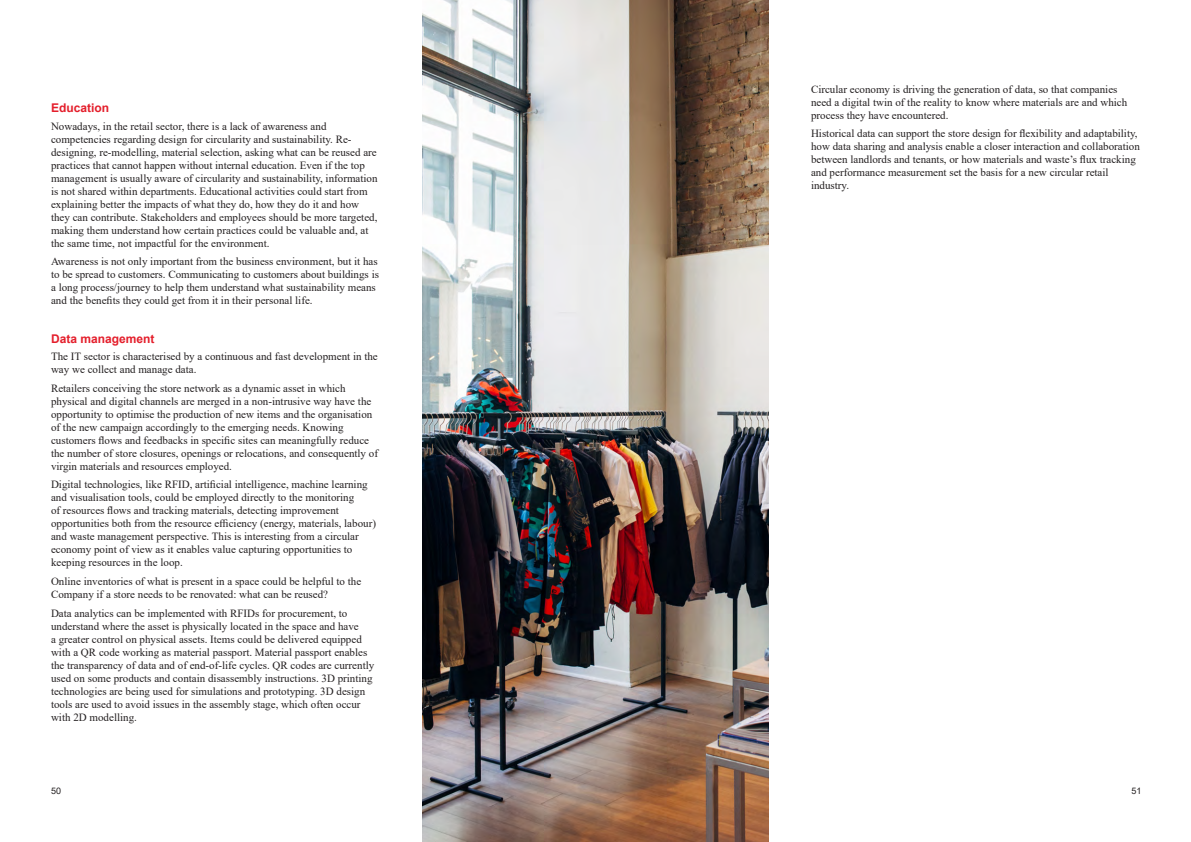
<style>
.page{position:relative;width:1191px;height:842px;background:#fff}
.page>*{position:absolute;margin:0;border:0;box-sizing:border-box;transform-origin:0 0}
.Heading_1{font:700 12px "Arial";color:#e41e2b}
.Body_copy{font:11px/13px "Times New Roman";color:#231f20}
.t1{font:9px "Arial";color:#231f20}
</style>
<div class="page">
<img style="left:422px;top:0;width:347px;height:842px">
<p class="Heading_1" style="left:51px;top:100px;width:60px">Education</p>
<p class="Body_copy" style="left:51px;top:119px;width:328px">Nowadays, in the retail sector, there is a lack of awareness and competencies regarding design for circularity and sustainability. Re&shy;designing, re-modelling, material selection, asking what can be reused are practices that cannot happen without internal education. Even if the top management is usually aware of circularity and sustainability, information is not shared within departments. Educational activities could start from explaining better the impacts of what they do, how they do it and how they can contribute. Stakeholders and employees should be more targeted, making them understand how certain practices could be valuable and, at the same time, not impactful for the environment.</p>
<p class="Body_copy" style="left:51px;top:255px;width:329px">Awareness is not only important from the business environment, but it has to be spread to customers. Communicating to customers about buildings is a long process/journey to help them understand what sustainability means and the benefits they could get from it in their personal life.</p>
<p class="Heading_1" style="left:51px;top:330px;width:105px">Data management</p>
<p class="Body_copy" style="left:51px;top:349px;width:328px">The IT sector is characterised by a continuous and fast development in the way we collect and manage data.</p>
<p class="Body_copy" style="left:51px;top:381px;width:328px">Retailers conceiving the store network as a dynamic asset in which physical and digital channels are merged in a non-intrusive way have the opportunity to optimise the production of new items and the organisation of the new campaign accordingly to the emerging needs. Knowing customers flows and feedbacks in specific sites can meaningfully reduce the number of store closures, openings or relocations, and consequently of virgin materials and resources employed.</p>
<p class="Body_copy" style="left:51px;top:478px;width:326px">Digital technologies, like RFID, artificial intelligence, machine learning and visualisation tools, could be employed directly to the monitoring<br>of resources flows and tracking materials, detecting improvement opportunities both from the resource efficiency (energy, materials, labour) and waste management perspective. This is interesting from a circular economy point of view as it enables value capturing opportunities to keeping resources in the loop.</p>
<p class="Body_copy" style="left:51px;top:574px;width:312px">Online inventories of what is present in a space could be helpful to the<br>Company if a store needs to be renovated: what can be reused?</p>
<p class="Body_copy" style="left:51px;top:606px;width:325px">Data analytics can be implemented with RFIDs for procurement, to understand where the asset is physically located in the space and have<br>a greater control on physical assets. Items could be delivered equipped with a QR code working as material passport. Material passport enables the transparency of data and of end-of-life cycles. QR codes are currently used on some products and contain disassembly instructions. 3D printing technologies are being used for simulations and prototyping. 3D design tools are used to avoid issues in the assembly stage, which often occur with 2D modelling.</p>
<p class="Body_copy" style="left:811px;top:82px;width:318px">Circular economy is driving the generation of data, so that companies need a digital twin of the reality to know where materials are and which process they have encountered.</p>
<p class="Body_copy" style="left:811px;top:127px;width:330px">Historical data can support the store design for flexibility and adaptability, how data sharing and analysis enable a closer interaction and collaboration between landlords and tenants, or how materials and waste’s flux tracking and performance measurement set the basis for a new circular retail industry.</p>
<p class="t1" style="left:51px;top:784px;width:12px">50</p>
<p class="t1" style="left:1131px;top:784px;width:12px">51</p>
</div>
